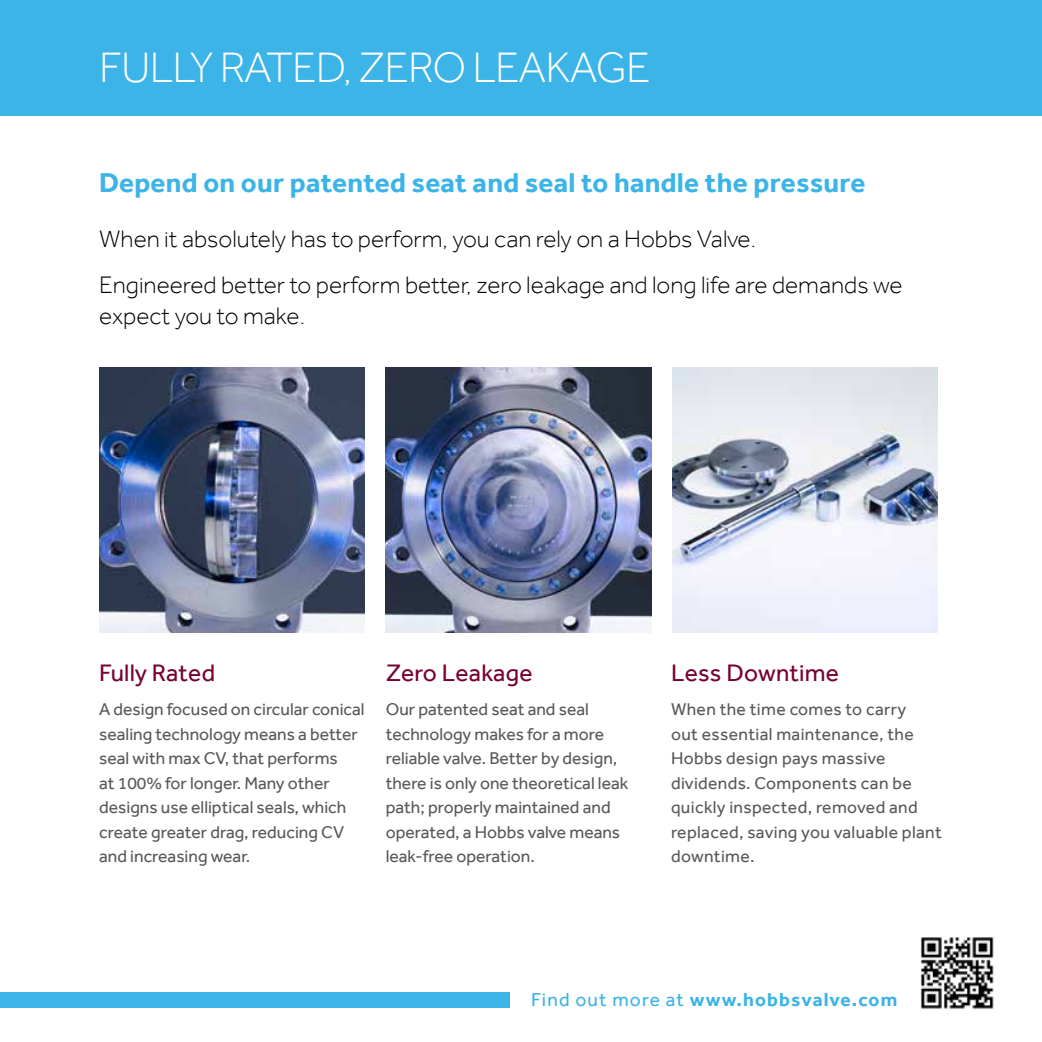
<style>
.page{position:relative;width:1042px;height:1042px;background:#fff}
.page>*{position:absolute;margin:0;border:0;box-sizing:border-box;transform-origin:0 0}
.t1{font:300 43.75px "Effra";letter-spacing:-.02em;color:#fff}
.t2{font:700 28px "Effra";letter-spacing:.01em;color:#3cb4e7}
.t3{font:300 24.5px/46.4px "Effra";color:#000}
.t4{font:24.5px "Effra";letter-spacing:.01em;color:#780032}
.t5{font:700 19.25px "Effra";letter-spacing:.06em;color:#3cb4e7}
.t6{font:17.5px/24.5px "Effra";color:#58595b}
.t7{font:17.5px/24.5px "Effra";letter-spacing:.02em;color:#58595b}
.s1{font-weight:400}
</style>
<div class="page">
<div style="left:0;top:0;width:1042px;height:115px;background:#3cb4e7"></div>
<img style="left:920px;top:937px;width:74px;height:72px">
<div style="left:0;top:992px;width:509px;height:15px;background:#3cb4e7"></div>
<img style="left:672px;top:367px;width:266px;height:266px">
<img style="left:386px;top:367px;width:265px;height:266px">
<img style="left:99px;top:367px;width:266px;height:266px">
<h1 class="t1" style="left:99px;top:42px;width:553px">FULLY RATED, ZERO LEAKAGE</h1>
<h2 class="t2" style="left:99px;top:166px;width:768px">Depend on our patented seat and seal to handle the pressure</h2>
<h3 class="t3" style="left:99px;top:215px;width:805px">When it absolutely has to perform, you can rely on a Hobbs Valve.<br>Engineered better to perform better, zero leakage and long life are demands we</h3>
<h3 class="t3" style="left:99px;top:293px;width:207px">expect you to make.</h3>
<h3 class="t4" style="left:99px;top:658px;width:117px">Fully Rated</h3>
<p class="t6" style="left:99px;top:697px;width:267px">A design focused on circular conical sealing technology means a better seal with max CV, that performs<br>at 100% for longer. Many other designs use elliptical seals, which create greater drag, reducing CV and increasing wear.</p>
<h3 class="t4" style="left:386px;top:658px;width:148px">Zero Leakage</h3>
<p class="t6" style="left:386px;top:697px;width:244px">Our patented seat and seal technology makes for a more reliable valve. Better by design, there is only one theoretical leak path; properly maintained and operated, a Hobbs valve means leak-free operation.</p>
<h3 class="t4" style="left:671px;top:658px;width:170px">Less Downtime</h3>
<p class="t7" style="left:671px;top:697px;width:272px">When the time comes to carry<br>out essential maintenance, the<br>Hobbs design pays massive dividends. Components can be quickly inspected, removed and replaced, saving you valuable plant downtime.</p>
<p class="t5" style="left:531px;top:988px;width:368px"><span class="s1">Find out more at</span> www.hobbsvalve.com</p>
</div>
